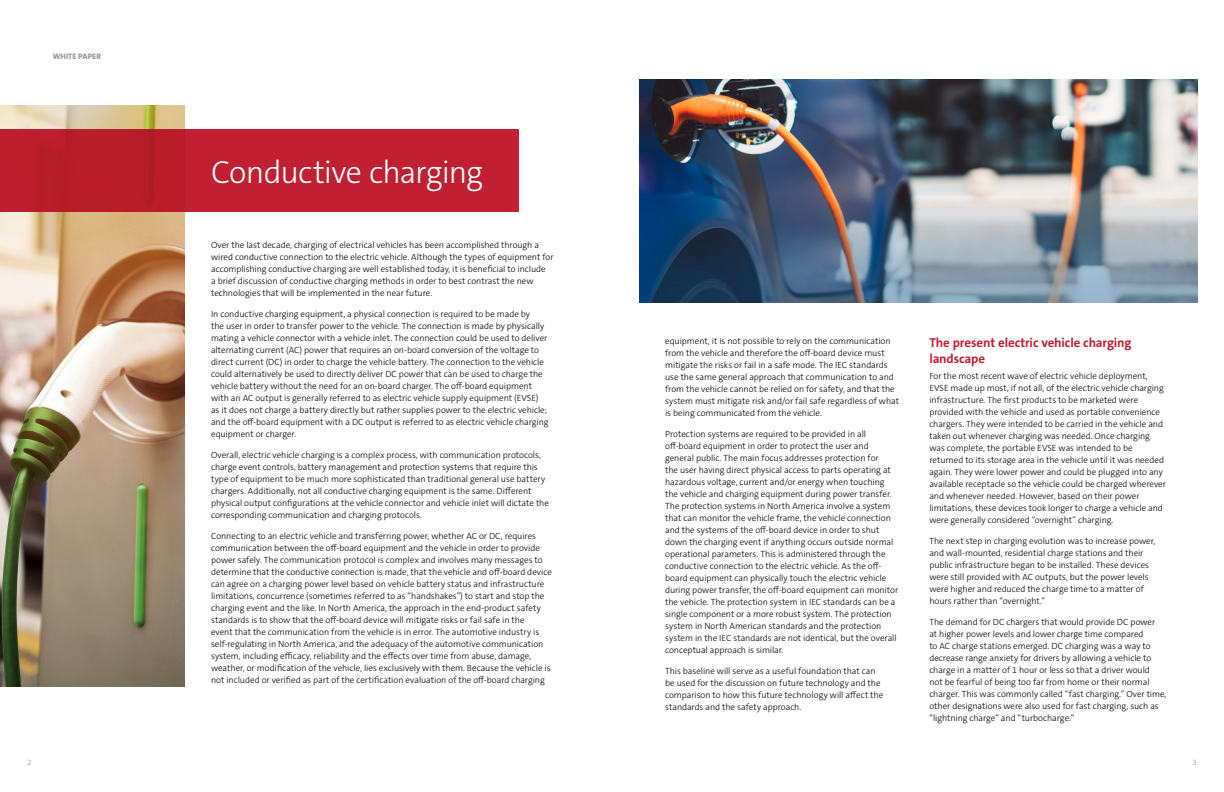
<style>
.page{position:relative;width:1224px;height:792px;background:#fff}
.page>*{position:absolute;margin:0;border:0;box-sizing:border-box;transform-origin:0 0}
.t1{font:300 32px "The Sans C5";letter-spacing:-.025em;color:#fff}
.t2{font:700 13px/16px "The Sans C5";letter-spacing:-.01em;color:#c02032}
.t3{font:300 9px/12px "The Sans C5";letter-spacing:-.005em;color:#000}
.t4{font:800 8px "The Sans C5";letter-spacing:.01em;color:#939598}
.t5{font:300 8px "The Sans C5";color:#939598}
</style>
<div class="page">
<img style="left:639px;top:79px;width:558px;height:119px">
<img style="left:639px;top:198px;width:558px;height:105px">
<img style="left:0;top:106px;width:185px;height:581px">
<div style="left:0;top:130px;width:518px;height:82px;background:#c02032"></div>
<p class="t4" style="left:53px;top:51px;width:50px">WHITE PAPER</p>
<p class="t5" style="left:27px;top:757px;width:6px">2</p>
<h1 class="t1" style="left:211px;top:151px;width:274px">Conductive charging</h1>
<p class="t3" style="left:211px;top:240px;width:344px">Over the last decade, charging of electrical vehicles has been accomplished through a wired conductive connection to the electric vehicle. Although the types of equipment for accomplishing conductive charging are well established today, it is beneficial to include<br>a brief discussion of conductive charging methods in order to best contrast the new technologies that will be implemented in the near future.</p>
<p class="t3" style="left:211px;top:309px;width:339px">In conductive charging equipment, a physical connection is required to be made by<br>the user in order to transfer power to the vehicle. The connection is made by physically mating a vehicle connector with a vehicle inlet. The connection could be used to deliver alternating current (AC) power that requires an on-board conversion of the voltage to direct current (DC) in order to charge the vehicle battery. The connection to the vehicle could alternatively be used to directly deliver DC power that can be used to charge the vehicle battery without the need for an on-board charger. The off-board equipment with an AC output is generally referred to as electric vehicle supply equipment (EVSE) as it does not charge a battery directly but rather supplies power to the electric vehicle; and the off-board equipment with a DC output is referred to as electric vehicle charging equipment or charger.</p>
<p class="t3" style="left:211px;top:449px;width:339px">Overall, electric vehicle charging is a complex process, with communication protocols, charge event controls, battery management and protection systems that require this type of equipment to be much more sophisticated than traditional general use battery chargers. Additionally, not all conductive charging equipment is the same. Different physical output configurations at the vehicle connector and vehicle inlet will dictate the corresponding communication and charging protocols.</p>
<p class="t3" style="left:211px;top:530px;width:342px">Connecting to an electric vehicle and transferring power, whether AC or DC, requires communication between the off-board equipment and the vehicle in order to provide power safely. The communication protocol is complex and involves many messages to determine that the conductive connection is made, that the vehicle and off-board device can agree on a charging power level based on vehicle battery status and infrastructure limitations, concurrence (sometimes referred to as “handshakes”) to start and stop the charging event and the like. In North America, the approach in the end-product safety standards is to show that the off-board device will mitigate risks or fail safe in the<br>event that the communication from the vehicle is in error. The automotive industry is self-regulating in North America, and the adequacy of the automotive communication system, including efficacy, reliability and the effects over time from abuse, damage, weather, or modification of the vehicle, lies exclusively with them. Because the vehicle is not included or verified as part of the certification evaluation of the off-board charging</p>
<p class="t3" style="left:665px;top:335px;width:235px">equipment, it is not possible to rely on the communication from the vehicle and therefore the off-board device must mitigate the risks or fail in a safe mode. The IEC standards use the same general approach that communication to and from the vehicle cannot be relied on for safety, and that the system must mitigate risk and/or fail safe regardless of what is being communicated from the vehicle.</p>
<p class="t3" style="left:665px;top:428px;width:235px">Protection systems are required to be provided in all off-board equipment in order to protect the user and general public. The main focus addresses protection for<br>the user having direct physical access to parts operating at hazardous voltage, current and/or energy when touching the vehicle and charging equipment during power transfer.<br>The protection systems in North America involve a system that can monitor the vehicle frame, the vehicle connection and the systems of the off-board device in order to shut down the charging event if anything occurs outside normal operational parameters. This is administered through the conductive connection to the electric vehicle. As the off&shy;board equipment can physically touch the electric vehicle during power transfer, the off-board equipment can monitor the vehicle. The protection system in IEC standards can be a single component or a more robust system. The protection system in North American standards and the protection system in the IEC standards are not identical, but the overall conceptual approach is similar.</p>
<p class="t3" style="left:665px;top:665px;width:220px">This baseline will serve as a useful foundation that can be used for the discussion on future technology and the comparison to how this future technology will affect the standards and the safety approach.</p>
<h2 class="t2" style="left:929px;top:334px;width:204px">The present electric vehicle charging landscape</h2>
<p class="t3" style="left:929px;top:370px;width:238px">For the most recent wave of electric vehicle deployment, EVSE made up most, if not all, of the electric vehicle charging infrastructure. The first products to be marketed were provided with the vehicle and used as portable convenience chargers. They were intended to be carried in the vehicle and taken out whenever charging was needed. Once charging was complete, the portable EVSE was intended to be returned to its storage area in the vehicle until it was needed again. They were lower power and could be plugged into any available receptacle so the vehicle could be charged wherever and whenever needed. However, based on their power limitations, these devices took longer to charge a vehicle and were generally considered “overnight” charging.</p>
<p class="t3" style="left:929px;top:535px;width:228px">The next step in charging evolution was to increase power, and wall-mounted, residential charge stations and their public infrastructure began to be installed. These devices were still provided with AC outputs, but the power levels were higher and reduced the charge time to a matter of hours rather than “overnight.”</p>
<p class="t3" style="left:929px;top:616px;width:239px">The demand for DC chargers that would provide DC power<br>at higher power levels and lower charge time compared<br>to AC charge stations emerged. DC charging was a way to decrease range anxiety for drivers by allowing a vehicle to charge in a matter of 1 hour or less so that a driver would<br>not be fearful of being too far from home or their normal charger. This was commonly called “fast charging.” Over time, other designations were also used for fast charging, such as “lightning charge” and “turbocharge.”</p>
<p class="t5" style="left:1193px;top:757px;width:6px">3</p>
</div>
